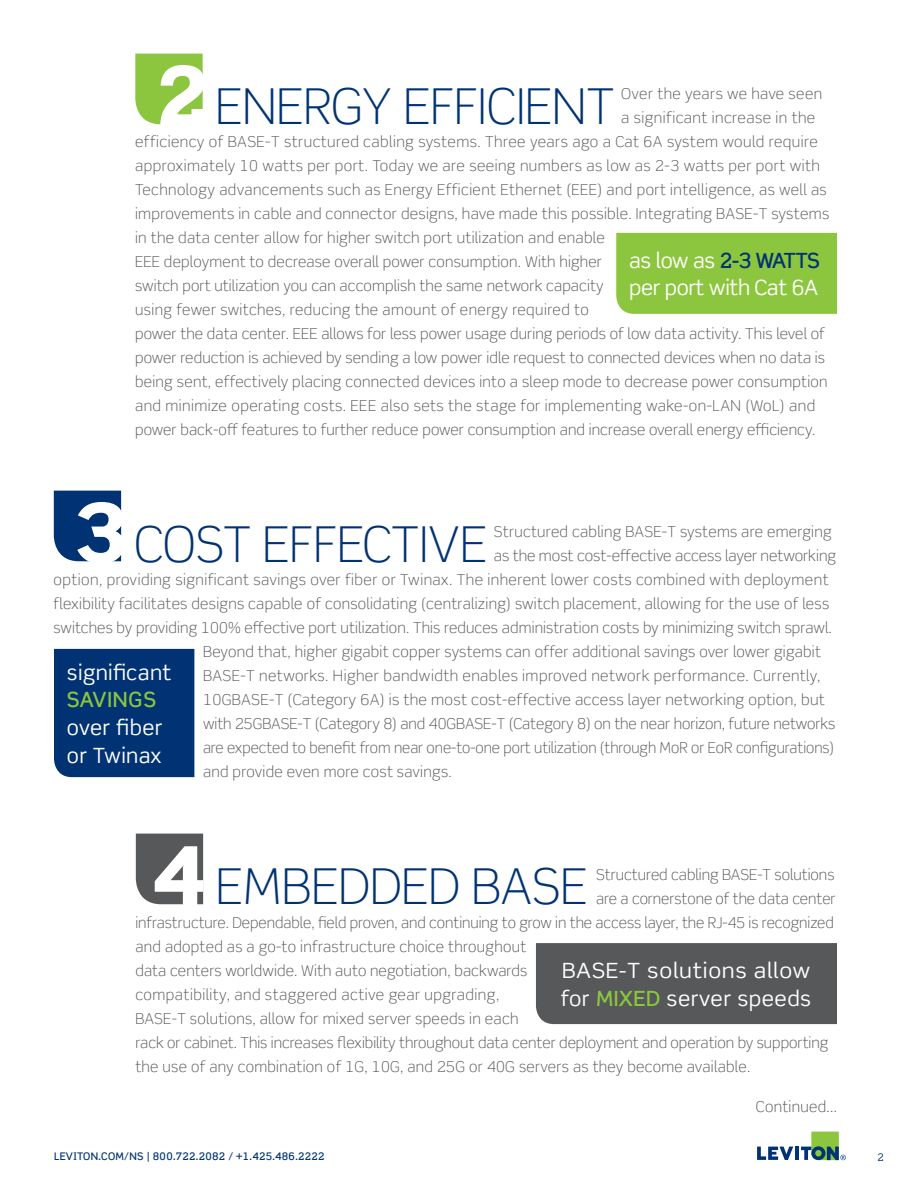
<style>
.page{position:relative;width:918px;height:1188px;background:#fff}
.page>*{position:absolute;margin:0;border:0;box-sizing:border-box;transform-origin:0 0}
.t1{font:300 49.5px "Scene Std";color:#013374}
.t2{font:21px/27.8px "Scene Std";letter-spacing:.015em;color:#fff;scale:1.06 1}
.t3{font:21px/27.8px "Scene Std";letter-spacing:-.02em;color:#fff}
.t4{font:21px/27.8px "Scene Std";letter-spacing:.015em;color:#fff}
.t5{font:500 21px "Scene Std";letter-spacing:.04em;color:#8bc63e}
.t6{font:300 15px "Scene Std";letter-spacing:.02em;color:#57585a}
.t7{font:300 15px "Scene Std";color:#57585a}
.t8{font:500 10.5px "Scene Alt";letter-spacing:.03em;color:#013374}
.t9{font:10.5px "Scene Std";color:#013374}
.s1{font-weight:900;font-size:82.2px;color:#fff}
.s2{font-weight:500;color:#013374}
.s3{font-weight:500;color:#8bc63e}
</style>
<div class="page">
<svg style="left:757px;top:1147px;width:36px;height:13px"></svg>
<hr style="left:795px;top:1147px;width:4px;height:13px;background:#013374">
<svg style="left:801px;top:1132px;width:45px;height:28px"></svg>
<div style="left:135px;top:54px;width:68px;height:70px;background:#8bc63e"></div>
<div style="left:616px;top:233px;width:221px;height:81px;background:#8bc63e"></div>
<div style="left:54px;top:491px;width:67px;height:70px;background:#013374"></div>
<div style="left:54px;top:649px;width:140px;height:128px;background:#013374"></div>
<div style="left:136px;top:834px;width:67px;height:70px;background:#57585a"></div>
<div style="left:536px;top:943px;width:301px;height:81px;background:#57585a"></div>
<h1 class="t1" style="left:156px;top:77px;width:460px"><span class="s1">2</span>ENERGY EFFICIENT</h1>
<p class="t6" style="left:621px;top:84px;width:202px">Over the years we have seen</p>
<p class="t6" style="left:621px;top:108px;width:196px">a significant increase in the</p>
<p class="t6" style="left:135px;top:132px;width:684px">efficiency of BASE-T structured cabling systems. Three years ago a Cat 6A system would require</p>
<p class="t6" style="left:135px;top:156px;width:686px">approximately 10 watts per port. Today we are seeing numbers as low as 2-3 watts per port with</p>
<p class="t6" style="left:135px;top:180px;width:693px">Technology advancements such as Energy Efficient Ethernet (EEE) and port intelligence, as well as</p>
<p class="t6" style="left:135px;top:204px;width:696px">improvements in cable and connector designs, have made this possible. Integrating BASE-T systems</p>
<p class="t6" style="left:135px;top:228px;width:471px">in the data center allow for higher switch port utilization and enable</p>
<p class="t6" style="left:135px;top:252px;width:468px">EEE deployment to decrease overall power consumption. With higher</p>
<p class="t6" style="left:135px;top:276px;width:470px">switch port utilization you can accomplish the same network capacity</p>
<p class="t6" style="left:135px;top:300px;width:455px">using fewer switches, reducing the amount of energy required to</p>
<p class="t6" style="left:135px;top:324px;width:691px">power the data center. EEE allows for less power usage during periods of low data activity. This level of</p>
<p class="t6" style="left:135px;top:348px;width:692px">power reduction is achieved by sending a low power idle request to connected devices when no data is</p>
<p class="t6" style="left:135px;top:372px;width:694px">being sent, effectively placing connected devices into a sleep mode to decrease power consumption</p>
<p class="t6" style="left:135px;top:396px;width:682px">and minimize operating costs. EEE also sets the stage for implementing wake-on-LAN (WoL) and</p>
<p class="t6" style="left:135px;top:420px;width:682px">power back-off features to further reduce power consumption and increase overall energy efficiency.</p>
<h2 class="t3" style="left:629px;top:246px;width:192px">as low as <span class="s2">2-3 WATTS </span>per port with Cat 6A</h2>
<h1 class="t1" style="left:74px;top:514px;width:414px"><span class="s1">3</span>COST EFFECTIVE</h1>
<p class="t6" style="left:494px;top:522px;width:339px">Structured cabling BASE-T systems are emerging</p>
<p class="t7" style="left:494px;top:546px;width:344px">as the most cost-effective access layer networking</p>
<p class="t6" style="left:54px;top:570px;width:777px">option, providing significant savings over fiber or Twinax. The inherent lower costs combined with deployment</p>
<p class="t6" style="left:54px;top:594px;width:777px">flexibility facilitates designs capable of consolidating (centralizing) switch placement, allowing for the use of less</p>
<p class="t6" style="left:54px;top:618px;width:780px">switches by providing 100% effective port utilization. This reduces administration costs by minimizing switch sprawl.</p>
<p class="t6" style="left:203px;top:642px;width:619px">Beyond that, higher gigabit copper systems can offer additional savings over lower gigabit</p>
<p class="t6" style="left:203px;top:666px;width:619px">BASE-T networks. Higher bandwidth enables improved network performance. Currently,</p>
<p class="t6" style="left:203px;top:690px;width:623px">10GBASE-T (Category 6A) is the most cost-effective access layer networking option, but</p>
<p class="t7" style="left:203px;top:714px;width:634px">with 25GBASE-T (Category 8) and 40GBASE-T (Category 8) on the near horizon, future networks</p>
<p class="t7" style="left:203px;top:738px;width:633px">are expected to benefit from near one-to-one port utilization (through MoR or EoR configurations)</p>
<p class="t6" style="left:203px;top:762px;width:250px">and provide even more cost savings.</p>
<h2 class="t4" style="left:67px;top:658px;width:106px">significant</h2>
<h2 class="t5" style="left:67px;top:687px;width:91px">SAVINGS</h2>
<h2 class="t4" style="left:67px;top:713px;width:97px">over fiber or Twinax</h2>
<h1 class="t1" style="left:152px;top:856px;width:437px"><span class="s1">4</span> EMBEDDED BASE</h1>
<p class="t7" style="left:596px;top:866px;width:240px">Structured cabling BASE-T solutions</p>
<p class="t7" style="left:596px;top:890px;width:241px">are a cornerstone of the data center</p>
<p class="t7" style="left:135px;top:914px;width:700px">infrastructure. Dependable, field proven, and continuing to grow in the access layer, the RJ-45 is recognized</p>
<p class="t6" style="left:135px;top:938px;width:392px">and adopted as a go-to infrastructure choice throughout</p>
<p class="t6" style="left:135px;top:962px;width:393px">data centers worldwide. With auto negotiation, backwards</p>
<p class="t6" style="left:135px;top:986px;width:365px">compatibility, and staggered active gear upgrading,</p>
<p class="t6" style="left:135px;top:1010px;width:385px">BASE-T solutions, allow for mixed server speeds in each</p>
<p class="t7" style="left:135px;top:1034px;width:695px">rack or cabinet. This increases flexibility throughout data center deployment and operation by supporting</p>
<p class="t6" style="left:135px;top:1058px;width:617px">the use of any combination of 1G, 10G, and 25G or 40G servers as they become available.</p>
<h2 class="t2" style="left:561px;top:956px;width:238px">BASE-T solutions allow for <span class="s3">MIXED</span> server speeds</h2>
<p class="t6" style="left:756px;top:1098px;width:83px">Continued...</p>
<p class="t8" style="left:54px;top:1150px;width:272px">LEVITON.COM/NS | 800.722.2082 / +1.425.486.2222</p>
<p class="t9" style="left:878px;top:1151px;width:8px">2</p>
</div>
